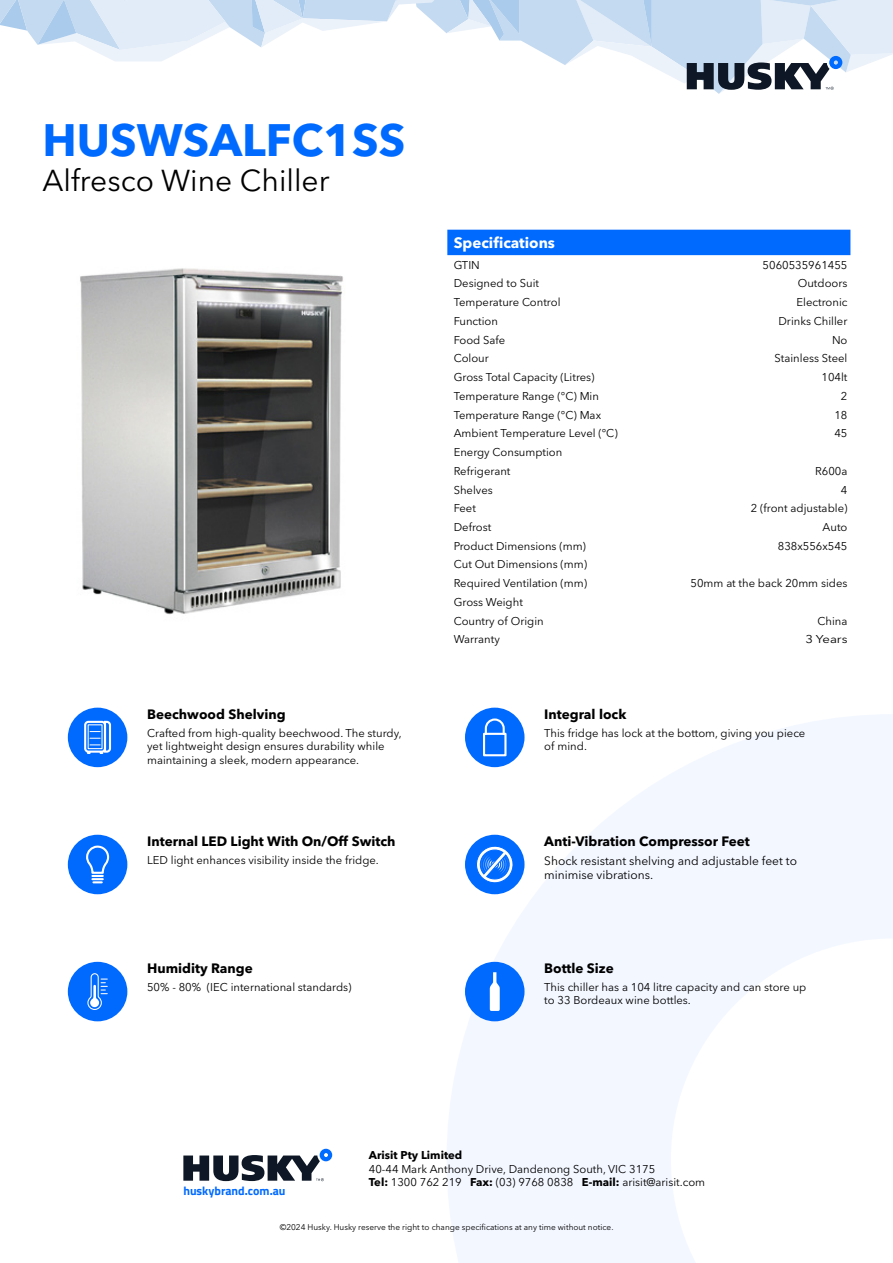
<style>
.page{position:relative;width:893px;height:1263px;background:#fff}
.page>*{position:absolute;margin:0;border:0;box-sizing:border-box;transform-origin:0 0}
.t1{font:700 45px "Avenir Next LT Pro";color:#006aff}
.t2{font:30px "Avenir Next LT Pro";color:#000}
.t3{font:700 15px "Avenir Next LT Pro";color:#fff}
.t4{font:700 13.5px "Avenir Next LT Pro";color:#000}
.t5{font:12px/14.4px "Avenir Next LT Pro";color:#000}
.t6{font:700 12px "Titillium Web";color:#006aff}
.t7{font:11.25px/13.5px "Avenir Next LT Pro";color:#000}
.t8{font:700 11.25px "Avenir Next LT Pro";color:#000}
.t9{font:11.25px "Avenir Next LT Pro";color:#000;scale:1.16 1}
.t10{font:8.25px "Avenir Next LT Pro";color:#000}
.s1{font-weight:700}
</style>
<div class="page">
<svg style="left:447px;top:714px;width:446px;height:549px;fill:#f3f7ff"></svg>
<svg style="left:0;top:0;width:893px;height:94px"></svg>
<img style="left:80px;top:268px;width:263px;height:347px">
<div style="left:447px;top:230px;width:403px;height:25px;background:#006aff"></div>
<svg style="left:183px;top:1149px;width:149px;height:32px"></svg>
<div style="left:68px;top:708px;width:59px;height:59px;background:#006aff;border-radius:50%"></div>
<div style="left:84px;top:721px;width:22px;height:32px;border:2px solid #fff;border-radius:3px"></div>
<svg style="left:87px;top:720px;width:25px;height:34px"></svg>
<div style="left:465px;top:708px;width:59px;height:59px;background:#006aff;border-radius:50%"></div>
<div style="left:483px;top:733px;width:23px;height:23px;border:2px solid #fff"></div>
<svg style="left:484px;top:718px;width:22px;height:18px"></svg>
<div style="left:465px;top:835px;width:59px;height:59px;background:#006aff;border-radius:50%"></div>
<svg style="left:476px;top:844px;width:41px;height:39px"></svg>
<div style="left:68px;top:835px;width:59px;height:59px;background:#006aff;border-radius:50%"></div>
<svg style="left:86px;top:845px;width:24px;height:38px"></svg>
<div style="left:68px;top:962px;width:59px;height:59px;background:#006aff;border-radius:50%"></div>
<svg style="left:87px;top:973px;width:20px;height:37px"></svg>
<div style="left:465px;top:962px;width:59px;height:59px;background:#006aff;border-radius:50%"></div>
<svg style="left:490px;top:972px;width:10px;height:39px"></svg>
<h1 class="t1" style="left:43px;top:113px;width:364px">HUSWSALFC1SS</h1>
<h2 class="t2" style="left:43px;top:163px;width:289px">Alfresco Wine Chiller</h2>
<p class="t4" style="left:147px;top:706px;width:140px">Beechwood Shelving</p>
<p class="t7" style="left:147px;top:726px;width:256px">Crafted from high-quality beechwood. The sturdy, yet lightweight design ensures durability while maintaining a sleek, modern appearance.</p>
<p class="t4" style="left:147px;top:833px;width:250px">Internal LED Light With On/Off Switch</p>
<p class="t7" style="left:147px;top:853px;width:233px">LED light enhances visibility inside the fridge.</p>
<p class="t4" style="left:147px;top:960px;width:107px">Humidity Range</p>
<p class="t7" style="left:147px;top:980px;width:206px">50% - 80% (IEC international standards)</p>
<h3 class="t3" style="left:454px;top:234px;width:103px">Specifications</h3>
<p class="t7" style="left:454px;top:258px;width:28px">GTIN</p>
<p class="t7" style="left:763px;top:258px;width:86px">5060535961455</p>
<p class="t7" style="left:454px;top:277px;width:87px">Designed to Suit</p>
<p class="t7" style="left:798px;top:277px;width:51px">Outdoors</p>
<p class="t7" style="left:454px;top:295px;width:108px">Temperature Control</p>
<p class="t7" style="left:797px;top:295px;width:52px">Electronic</p>
<p class="t7" style="left:454px;top:314px;width:46px">Function</p>
<p class="t7" style="left:778px;top:314px;width:71px">Drinks Chiller</p>
<p class="t7" style="left:454px;top:333px;width:53px">Food Safe</p>
<p class="t7" style="left:832px;top:333px;width:17px">No</p>
<p class="t7" style="left:454px;top:352px;width:37px">Colour</p>
<p class="t7" style="left:775px;top:352px;width:74px">Stainless Steel</p>
<p class="t7" style="left:454px;top:370px;width:142px">Gross Total Capacity (Litres)</p>
<p class="t7" style="left:821px;top:370px;width:27px">104lt</p>
<p class="t7" style="left:454px;top:389px;width:147px">Temperature Range (°C) Min</p>
<p class="t7" style="left:841px;top:389px;width:8px">2</p>
<p class="t7" style="left:454px;top:408px;width:149px">Temperature Range (°C) Max</p>
<p class="t7" style="left:834px;top:408px;width:15px">18</p>
<p class="t7" style="left:454px;top:427px;width:166px">Ambient Temperature Level (°C)</p>
<p class="t7" style="left:834px;top:427px;width:15px">45</p>
<p class="t7" style="left:454px;top:443px;width:110px;line-height:18.8px">Energy Consumption<br>Refrigerant</p>
<p class="t7" style="left:815px;top:464px;width:34px">R600a</p>
<p class="t7" style="left:454px;top:483px;width:41px">Shelves</p>
<p class="t7" style="left:841px;top:483px;width:8px">4</p>
<p class="t7" style="left:454px;top:502px;width:24px">Feet</p>
<p class="t7" style="left:751px;top:502px;width:98px">2 (front adjustable)</p>
<p class="t7" style="left:454px;top:520px;width:39px">Defrost</p>
<p class="t7" style="left:823px;top:520px;width:26px">Auto</p>
<p class="t7" style="left:454px;top:539px;width:134px">Product Dimensions (mm)</p>
<p class="t7" style="left:778px;top:539px;width:71px">838x556x545</p>
<p class="t7" style="left:454px;top:555px;width:135px;line-height:18.8px">Cut Out Dimensions (mm)<br>Required Ventilation (mm)</p>
<p class="t7" style="left:691px;top:576px;width:158px">50mm at the back 20mm sides</p>
<p class="t7" style="left:454px;top:592px;width:91px;line-height:18.8px">Gross Weight<br>Country of Origin</p>
<p class="t7" style="left:817px;top:614px;width:32px">China</p>
<p class="t7" style="left:454px;top:633px;width:48px">Warranty</p>
<p class="t9" style="left:805px;top:633px;width:38px">3 Years</p>
<p class="t4" style="left:544px;top:706px;width:84px">Integral lock</p>
<p class="t7" style="left:544px;top:726px;width:263px">This fridge has lock at the bottom, giving you piece of mind.</p>
<p class="t4" style="left:544px;top:833px;width:207px">Anti-Vibration Compressor Feet</p>
<p class="t5" style="left:544px;top:853px;width:254px">Shock resistant shelving and adjustable feet to minimise vibrations.</p>
<p class="t4" style="left:544px;top:960px;width:71px">Bottle Size</p>
<p class="t7" style="left:544px;top:980px;width:264px">This chiller has a 104 litre capacity and can store up to 33 Bordeaux wine bottles.</p>
<p class="t6" style="left:183px;top:1182px;width:104px">huskybrand.com.au</p>
<p class="t8" style="left:369px;top:1148px;width:95px">Arisit Pty Limited</p>
<p class="t7" style="left:369px;top:1162px;width:338px">40-44 Mark Anthony Drive, Dandenong South, VIC 3175<br><span class="s1">Tel:</span> 1300 762 219 <span class="s1">Fax:</span> (03) 9768 0838 <span class="s1">E-mail:</span> arisit@arisit.com</p>
<p class="t10" style="left:280px;top:1222px;width:335px">©2024 Husky. Husky reserve the right to change specifications at any time without notice.</p>
</div>
